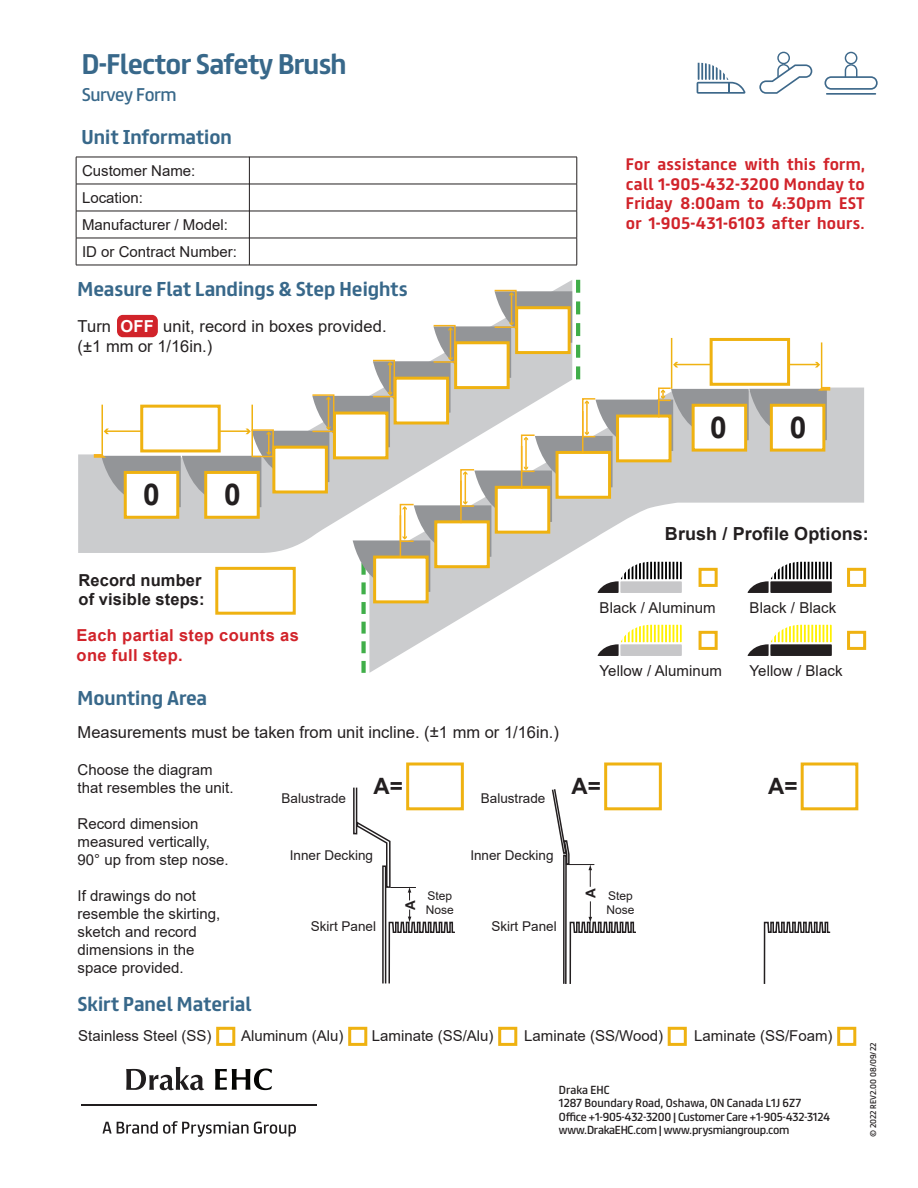
<style>
.page{position:relative;width:918px;height:1188px;background:#fff}
.page>*{position:absolute;margin:0;border:0;box-sizing:border-box;transform-origin:0 0}
.t1{font:700 30px "Arial";color:#231f20}
.small_head{font:700 25.5px "FS Truman";letter-spacing:-.03em;color:#38688a}
.t2{font:700 22.5px "Arial";color:#231f20}
.body{font:700 18px "FS Truman";color:#38688a}
.t3{font:700 18px "Arial";letter-spacing:.005em;color:#231f20}
.body-2{font:16.5px "Arial";color:#231f20}
.t4{font:700 16.5px/19.5px "Arial";letter-spacing:.02em;color:#d1232a}
.t5{font:700 16.5px/19.5px "Arial";letter-spacing:.005em;color:#231f20}
.small_head-2{font:16.5px "FS Truman";letter-spacing:-.03em;color:#38688a}
.t6{font:15px/18px "Arial";color:#231f20}
.t7{font:700 15px/19.5px "FS Truman";letter-spacing:.02em;color:#d1232a;text-align:justify}
.t8{font:13.5px "Arial";color:#231f20}
.t9{font:700 13.5px "Arial";color:#231f20}
.t10{font:12px "Arial";color:#231f20}
.address{font:10.5px "FS Truman";letter-spacing:-.025em;color:#231f20}
.address-2{font:10.5px "FS Truman";color:#231f20}
.t11{font:7.5px "FS Truman";color:#231f20}
.s1{font-weight:700;color:#fff}
</style>
<div class="page">
<div style="left:78px;top:454px;width:16px;height:99px;background:#cbccce"></div>
<svg style="left:76px;top:157px;width:502px;height:108px"></svg>
<hr style="left:76px;top:265px;width:172px;height:1px;background:#231f20">
<hr style="left:248px;top:265px;width:329px;height:1px;background:#231f20">
<hr style="left:249px;top:157px;width:1px;height:108px;background:#231f20">
<div style="left:382px;top:865px;width:4px;height:119px;border:2px solid #231f20"></div>
<svg style="left:353px;top:787px;width:63px;height:113px"></svg>
<svg style="left:388px;top:910px;width:67px;height:74px"></svg>
<div style="left:392px;top:933px;width:63px;height:50px;background:#fff"></div>
<svg style="left:551px;top:789px;width:86px;height:195px"></svg>
<div style="left:574px;top:933px;width:63px;height:50px;background:#fff"></div>
<svg style="left:763px;top:921px;width:68px;height:63px"></svg>
<div style="left:801px;top:763px;width:57px;height:47px;border:3px solid #efb211"></div>
<div style="left:768px;top:933px;width:63px;height:50px;background:#fff"></div>
<svg style="left:832px;top:388px;width:32px;height:243px"></svg>
<div style="left:604px;top:763px;width:58px;height:47px;border:3px solid #efb211"></div>
<div style="left:406px;top:763px;width:58px;height:47px;border:3px solid #efb211"></div>
<svg style="left:94px;top:280px;width:738px;height:393px"></svg>
<div style="left:216px;top:1027px;width:19px;height:19px;background:#fff;border:3px solid #efb211"></div>
<div style="left:348px;top:1027px;width:19px;height:19px;background:#fff;border:3px solid #efb211"></div>
<div style="left:498px;top:1027px;width:19px;height:19px;background:#fff;border:3px solid #efb211"></div>
<div style="left:668px;top:1027px;width:19px;height:19px;background:#fff;border:3px solid #efb211"></div>
<div style="left:837px;top:1027px;width:19px;height:19px;background:#fff;border:3px solid #efb211"></div>
<div style="left:699px;top:568px;width:19px;height:19px;background:#fff;border:3px solid #efb211"></div>
<div style="left:847px;top:568px;width:19px;height:19px;background:#fff;border:3px solid #efb211"></div>
<div style="left:699px;top:631px;width:19px;height:19px;background:#fff;border:3px solid #efb211"></div>
<div style="left:847px;top:631px;width:19px;height:19px;background:#fff;border:3px solid #efb211"></div>
<hr style="left:82px;top:1105px;width:235px;height:1px;background:#201d1e">
<svg style="left:103px;top:1121px;width:193px;height:16px"></svg>
<svg style="left:126px;top:1067px;width:78px;height:23px"></svg>
<svg style="left:215px;top:1069px;width:57px;height:21px"></svg>
<svg style="left:825px;top:52px;width:53px;height:38px"></svg>
<hr style="left:826px;top:93px;width:50px;height:2px;background:#3d688a">
<svg style="left:759px;top:52px;width:53px;height:42px"></svg>
<svg style="left:697px;top:63px;width:48px;height:31px"></svg>
<p class="small_head" style="left:82px;top:42px;width:266px">D-Flector Safety Brush</p>
<p class="small_head-2" style="left:82px;top:80px;width:97px">Survey Form</p>
<p class="body" style="left:82px;top:121px;width:152px">Unit Information</p>
<p class="t6" style="left:82px;top:162px;width:115px">Customer Name:</p>
<p class="t6" style="left:82px;top:189px;width:62px">Location:</p>
<p class="t6" style="left:82px;top:216px;width:147px">Manufacturer / Model:</p>
<p class="t6" style="left:82px;top:243px;width:157px">ID or Contract Number:</p>
<p class="body" style="left:78px;top:274px;width:332px">Measure Flat Landings &amp; Step Heights</p>
<p class="body-2" style="left:78px;top:315px;width:311px">Turn <span class="s1">OFF</span> unit, record in boxes provided.</p>
<p class="body-2" style="left:78px;top:335px;width:136px">(±1 mm or 1/16in.)</p>
<p class="t1" style="left:143px;top:474px;width:18px">0</p>
<p class="t1" style="left:224px;top:474px;width:18px">0</p>
<p class="t5" style="left:79px;top:570px;width:128px">Record number of visible steps:</p>
<p class="t4" style="left:77px;top:626px;width:224px">Each partial step counts as one full step.</p>
<p class="body" style="left:78px;top:682px;width:131px">Mounting Area</p>
<p class="body-2" style="left:78px;top:721px;width:483px">Measurements must be taken from unit incline. (±1 mm or 1/16in.)</p>
<p class="t7" style="left:626px;top:153px;width:241px">For assistance with this form, call 1-905-432-3200 Monday to Friday 8:00am to 4:30pm EST or 1-905-431-6103 after hours.</p>
<p class="t1" style="left:710px;top:406px;width:18px">0</p>
<p class="t1" style="left:790px;top:406px;width:18px">0</p>
<p class="t3" style="left:665px;top:521px;width:206px">Brush / Profile Options:</p>
<p class="t6" style="left:600px;top:598px;width:118px">Black / Aluminum</p>
<p class="t6" style="left:750px;top:598px;width:88px">Black / Black</p>
<p class="t6" style="left:600px;top:661px;width:124px">Yellow / Aluminum</p>
<p class="t6" style="left:750px;top:661px;width:94px">Yellow / Black</p>
<p class="t6" style="left:78px;top:761px;width:157px">Choose the diagram that resembles the unit.</p>
<p class="t6" style="left:78px;top:815px;width:153px">Record dimension measured vertically,<br>90° up from step nose.</p>
<p class="t6" style="left:78px;top:887px;width:144px">If drawings do not resemble the skirting, sketch and record</p>
<p class="t6" style="left:78px;top:941px;width:118px">dimensions in the space provided.</p>
<p class="body" style="left:77px;top:989px;width:176px">Skirt Panel Material</p>
<p class="t8" style="left:282px;top:789px;width:66px">Balustrade</p>
<p class="t2" style="left:374px;top:770px;width:31px">A=</p>
<p class="t2" style="left:571px;top:770px;width:31px">A=</p>
<p class="t2" style="left:768px;top:770px;width:31px">A=</p>
<p class="t8" style="left:481px;top:789px;width:66px">Balustrade</p>
<p class="t8" style="left:290px;top:846px;width:85px">Inner Decking</p>
<p class="t8" style="left:311px;top:917px;width:67px">Skirt Panel</p>
<p class="t9" style="left:401px;top:910px;width:11px;rotate:-90deg">A</p>
<p class="t10" style="left:428px;top:887px;width:26px">Step</p>
<p class="t10" style="left:426px;top:902px;width:30px">Nose</p>
<p class="t8" style="left:470px;top:846px;width:85px">Inner Decking</p>
<p class="t8" style="left:491px;top:917px;width:67px">Skirt Panel</p>
<p class="t9" style="left:581px;top:898px;width:11px;rotate:-90deg">A</p>
<p class="t10" style="left:608px;top:887px;width:26px">Step</p>
<p class="t10" style="left:607px;top:902px;width:30px">Nose</p>
<p class="t6" style="left:78px;top:1027px;width:135px">Stainless Steel (SS)</p>
<p class="t6" style="left:241px;top:1027px;width:104px">Aluminum (Alu)</p>
<p class="t6" style="left:372px;top:1027px;width:123px">Laminate (SS/Alu)</p>
<p class="t6" style="left:524px;top:1027px;width:140px">Laminate (SS/Wood)</p>
<p class="t6" style="left:694px;top:1027px;width:140px">Laminate (SS/Foam)</p>
<p class="address-2" style="left:559px;top:1080px;width:52px">Draka EHC</p>
<p class="address-2" style="left:559px;top:1094px;width:244px">1287 Boundary Road, Oshawa, ON Canada L1J 6Z7</p>
<p class="address" style="left:559px;top:1107px;width:273px">Office +1-905-432-3200 | Customer Care +1-905-432-3124</p>
<p class="address" style="left:559px;top:1121px;width:232px">www.DrakaEHC.com | www.prysmiangroup.com</p>
<p class="t11" style="left:867px;top:1137px;width:96px;rotate:-90deg">© 2022 REV2.00 08/09/22</p>
</div>
